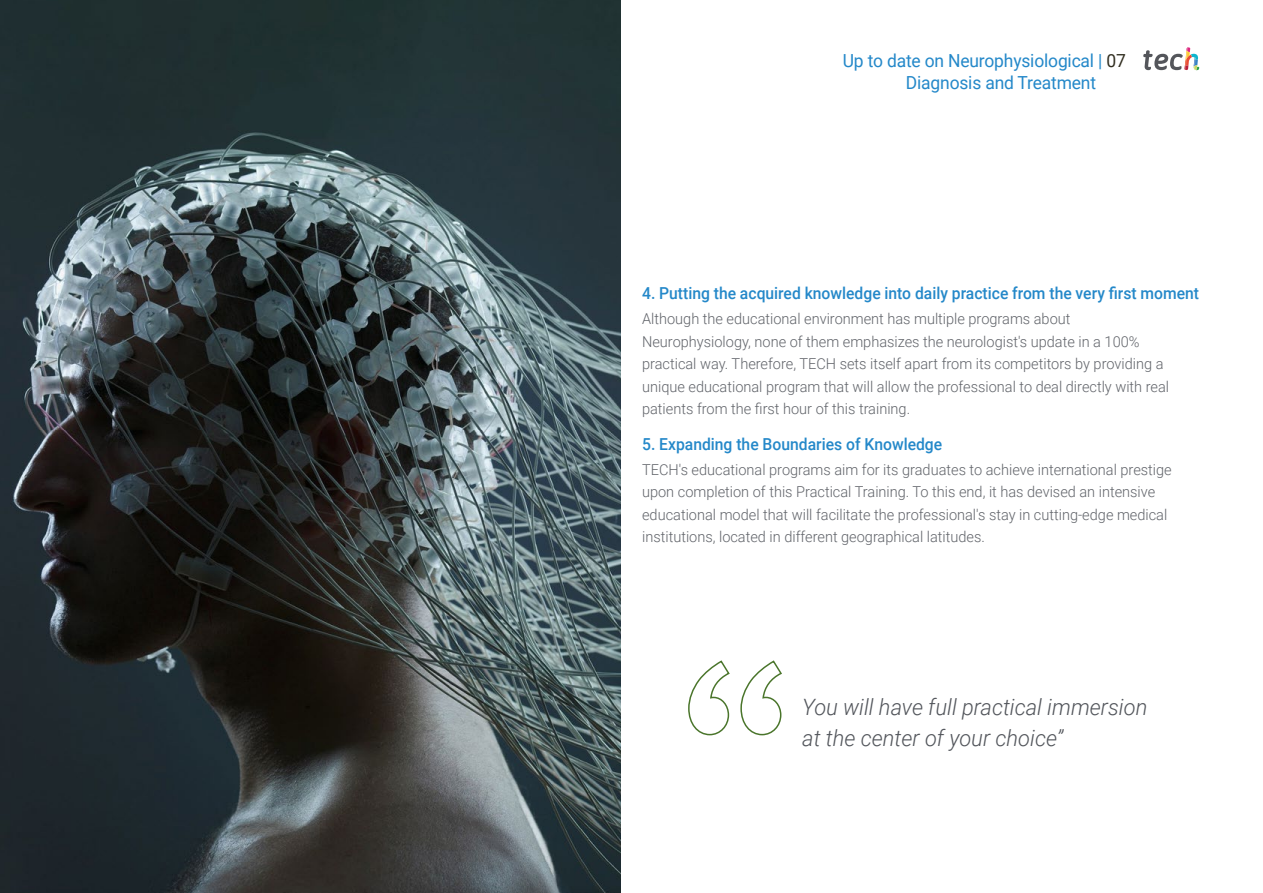
<style>
.page{position:relative;width:1263px;height:893px;background:#fff}
.page>*{position:absolute;margin:0;border:0;box-sizing:border-box;transform-origin:0 0}
.t1{font:italic 300 22.5px/31.5px "Roboto";color:#52555b}
.t2{font:18px/22.5px "Roboto";letter-spacing:-.01em;color:#2488c9}
.t3{font:500 16.5px "Roboto";color:#2488c9;scale:.95 1}
.t4{font:300 15px/22.5px "Roboto";color:#61646a}
.s1{color:#312e20}
</style>
<div class="page">
<img style="left:0;top:0;width:621px;height:893px">
<svg style="left:688px;top:660px;width:94px;height:76px"></svg>
<svg style="left:1143px;top:47px;width:56px;height:24px"></svg>
<p class="t2" style="left:906px;top:48px;width:221px;text-indent:-63px">Up to date on Neurophysiological | <span class="s1">07<br></span>Diagnosis and Treatment</p>
<p class="t3" style="left:642px;top:282px;width:588px">4. Putting the acquired knowledge into daily practice from the very first moment</p>
<p class="t4" style="left:642px;top:307px;width:528px">Although the educational environment has multiple programs about Neurophysiology, none of them emphasizes the neurologist's update in a 100% practical way. Therefore, TECH sets itself apart from its competitors by providing a unique educational program that will allow the professional to deal directly with real patients from the first hour of this training.</p>
<p class="t3" style="left:642px;top:433px;width:317px">5. Expanding the Boundaries of Knowledge</p>
<p class="t4" style="left:642px;top:458px;width:531px">TECH's educational programs aim for its graduates to achieve international prestige upon completion of this Practical Training. To this end, it has devised an intensive educational model that will facilitate the professional's stay in cutting-edge medical institutions, located in different geographical latitudes.</p>
<h1 class="t1" style="left:802px;top:690px;width:347px">You will have full practical immersion at the center of your choice”</h1>
</div>
